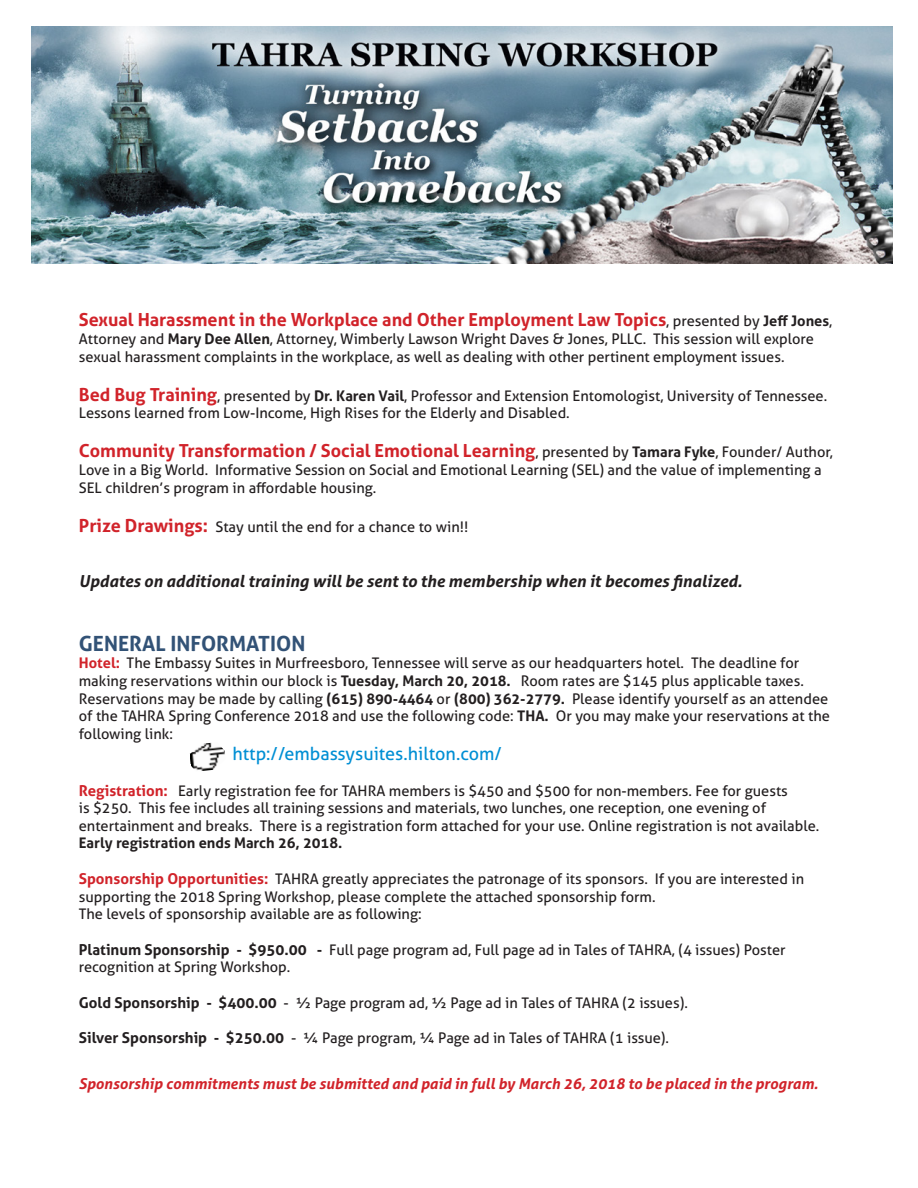
<style>
.page{position:relative;width:918px;height:1188px;background:#fff}
.page>*{position:absolute;margin:0;border:0;box-sizing:border-box;transform-origin:0 0}
.t1{font:700 21px "Aller";color:#325276}
.t2{font:700 18px "Aller";color:#d1232a}
.t3{font:18px "Aller";color:#008fd4}
.t4{font:italic 700 16.5px "Aller";color:#231f20}
.t5{font:italic 700 15px "Aller";color:#d1232a}
.t6{font:14.7px/17.5px "Aller";color:#231f20}
.s1{font-weight:400;font-size:14.7px;color:#231f20}
.s2{font-size:14.7px;color:#231f20}
.s3{font-weight:700}
.s4{font-weight:700;font-size:18px;color:#d1232a}
.s5{font-weight:700;color:#d1232a}
.s6{font-weight:700;font-size:15px;color:#d1232a}
.s7{font-weight:700;font-size:15px}
</style>
<div class="page">
<img style="left:32px;top:27px;width:860px;height:237px">
<img style="left:190px;top:742px;width:35px;height:29px">
<p class="t2" style="left:79px;top:309px;width:755px">Sexual Harassment in the Workplace and Other Employment Law Topics<span class="s1">, presented by</span> <span class="s2">Jeff Jones</span><span class="s1">,</span></p>
<p class="t6" style="left:79px;top:330px;width:737px">Attorney and <span class="s3">Mary Dee Allen</span>, Attorney, Wimberly Lawson Wright Daves &amp; Jones, PLLC. This session will explore sexual harassment complaints in the workplace, as well as dealing with other pertinent employment issues.</p>
<p class="t6" style="left:79px;top:387px;width:750px"><span class="s4">Bed Bug Training</span>, presented by <span class="s3">Dr. Karen Vail</span>, Professor and Extension Entomologist, University of Tennessee.<br>Lessons learned from Low-Income, High Rises for the Elderly and Disabled.</p>
<p class="t2" style="left:79px;top:440px;width:756px">Community Transformation / Social Emotional Learning<span class="s1">, presented by</span> <span class="s2">Tamara Fyke</span><span class="s1">, Founder/ Author,</span></p>
<p class="t6" style="left:79px;top:461px;width:744px">Love in a Big World. Informative Session on Social and Emotional Learning (SEL) and the value of implementing a<br>SEL children’s program in affordable housing.</p>
<p class="t6" style="left:79px;top:518px;width:391px"><span class="s4">Prize Drawings:</span> Stay until the end for a chance to win!!</p>
<p class="t4" style="left:79px;top:570px;width:665px">Updates on additional training will be sent to the membership when it becomes finalized.</p>
<p class="t1" style="left:79px;top:631px;width:228px">GENERAL INFORMATION</p>
<p class="t6" style="left:79px;top:654px;width:753px"><span class="s5">Hotel:</span> The Embassy Suites in Murfreesboro, Tennessee will serve as our headquarters hotel. The deadline for making reservations within our block is <span class="s3">Tuesday, March 20, 2018.</span> Room rates are $145 plus applicable taxes.<br>Reservations may be made by calling <span class="s3">(615) 890-4464</span> or <span class="s3">(800) 362-2779.</span> Please identify yourself as an attendee of the TAHRA Spring Conference 2018 and use the following code: <span class="s3">THA.</span> Or you may make your reservations at the following link:</p>
<p class="t3" style="left:232px;top:743px;width:271px">http://embassysuites.hilton.com/</p>
<p class="t6" style="left:79px;top:782px;width:742px"><span class="s6">Registration:</span> Early registration fee for TAHRA members is $450 and $500 for non-members. Fee for guests<br>is $250. This fee includes all training sessions and materials, two lunches, one reception, one evening of entertainment and breaks. There is a registration form attached for your use. Online registration is not available.<br><span class="s3">Early registration ends March 26, 2018.</span></p>
<p class="t6" style="left:79px;top:870px;width:727px"><span class="s6">Sponsorship Opportunities:</span> TAHRA greatly appreciates the patronage of its sponsors. If you are interested in supporting the 2018 Spring Workshop, please complete the attached sponsorship form.</p>
<p class="t6" style="left:79px;top:905px;width:344px">The levels of sponsorship available are as following:</p>
<p class="t6" style="left:79px;top:941px;width:708px"><span class="s7">Platinum Sponsorship - $950.00 -</span> Full page program ad, Full page ad in Tales of TAHRA, (4 issues) Poster recognition at Spring Workshop.</p>
<p class="t6" style="left:79px;top:994px;width:611px"><span class="s7">Gold Sponsorship - $400.00</span> - ½ Page program ad, ½ Page ad in Tales of TAHRA (2 issues).</p>
<p class="t6" style="left:79px;top:1029px;width:592px"><span class="s7">Silver Sponsorship - $250.00</span> - ¼ Page program, ¼ Page ad in Tales of TAHRA (1 issue).</p>
<p class="t5" style="left:79px;top:1075px;width:741px">Sponsorship commitments must be submitted and paid in full by March 26, 2018 to be placed in the program.</p>
</div>
